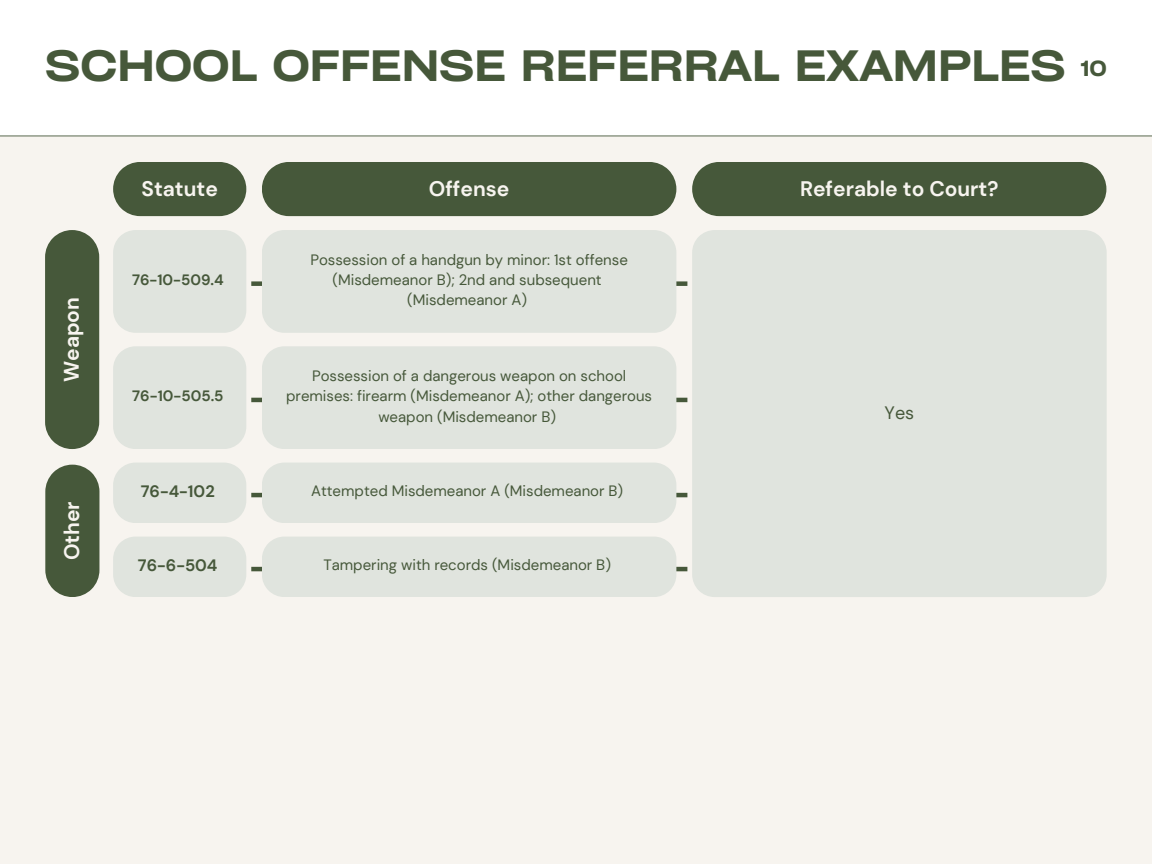
<style>
.page{position:relative;width:1152px;height:864px;background:#fff}
.page>*{position:absolute;margin:0;border:0;box-sizing:border-box;transform-origin:0 0}
.t1{font:600 expanded 42px "Cy Grotesk";color:#46583a}
.t2{font:700 21px "DM Sans";color:#f7f4ef}
.t3{font:600 expanded 21px "Cy Grotesk";color:#46583a}
.t4{font:18px "DM Sans";color:#46583a}
.t5{font:700 16.5px "DM Sans";color:#46583a}
.t6{font:15px/20.2px "DM Sans";color:#46583a;text-align:center}
.t7{font:700 15px "DM Sans";color:#46583a}
</style>
<div class="page">
<div style="left:0;top:137px;width:1152px;height:727px;background:#f7f4ef"></div>
<svg style="left:113px;top:230px;width:574px;height:103px"></svg>
<div style="left:262px;top:230px;width:414px;height:103px;background:#e0e4de"></div>
<div style="left:692px;top:230px;width:415px;height:367px;background:#e0e4de"></div>
<svg style="left:113px;top:162px;width:133px;height:54px;background:#556549"></svg>
<div style="left:262px;top:162px;width:414px;height:54px;background:#46583a"></div>
<div style="left:692px;top:162px;width:414px;height:54px;background:#46583a"></div>
<svg style="left:45px;top:230px;width:54px;height:219px;background:#4f6043"></svg>
<hr style="left:0;top:135px;width:1152px;height:2px;background:#6b7961">
<svg style="left:113px;top:346px;width:574px;height:103px"></svg>
<div style="left:262px;top:346px;width:414px;height:103px;background:#e0e4de"></div>
<div style="left:113px;top:463px;width:574px;height:60px;background:#e0e4de"></div>
<svg style="left:45px;top:465px;width:54px;height:132px;background:#556549"></svg>
<div style="left:113px;top:537px;width:574px;height:60px;background:#e0e4de"></div>
<p class="t1" style="left:45px;top:39px;width:1022px">SCHOOL OFFENSE REFERRAL EXAMPLES</p>
<p class="t3" style="left:1081px;top:55px;width:28px">10</p>
<p class="t2" style="left:58px;top:382px;width:87px;rotate:-90deg">Weapon</p>
<p class="t2" style="left:58px;top:560px;width:61px;rotate:-90deg">Other</p>
<p class="t2" style="left:141px;top:175px;width:78px">Statute</p>
<p class="t2" style="left:429px;top:175px;width:82px">Offense</p>
<p class="t2" style="left:800px;top:175px;width:200px">Referable to Court?</p>
<p class="t7" style="left:132px;top:270px;width:93px">76-10-509.4</p>
<p class="t7" style="left:132px;top:387px;width:93px">76-10-505.5</p>
<p class="t6" style="left:310px;top:250px;width:319px">Possession of a handgun by minor: 1st offense (Misdemeanor B); 2nd and subsequent</p>
<p class="t6" style="left:407px;top:290px;width:121px">(Misdemeanor A)</p>
<p class="t6" style="left:286px;top:366px;width:367px">Possession of a dangerous weapon on school premises: firearm (Misdemeanor A); other dangerous weapon (Misdemeanor B)</p>
<p class="t5" style="left:141px;top:481px;width:76px">76-4-102</p>
<p class="t6" style="left:311px;top:481px;width:314px">Attempted Misdemeanor A (Misdemeanor B)</p>
<p class="t5" style="left:138px;top:555px;width:81px">76-6-504</p>
<p class="t6" style="left:323px;top:555px;width:289px">Tampering with records (Misdemeanor B)</p>
<p class="t4" style="left:885px;top:401px;width:31px">Yes</p>
</div>
